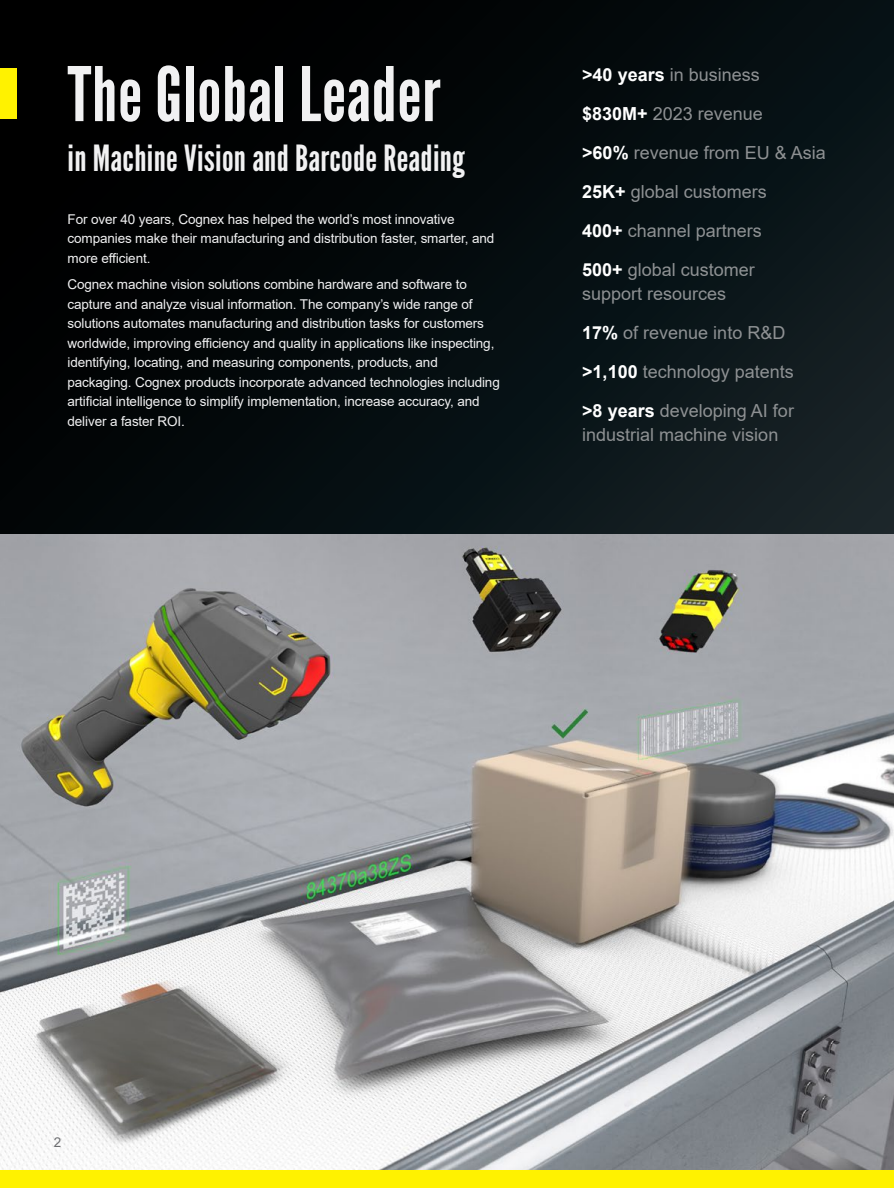
<style>
.page{position:relative;width:894px;height:1188px;background:#fff}
.page>*{position:absolute;margin:0;border:0;box-sizing:border-box;transform-origin:0 0}
.t1{font:75px "League Gothic";letter-spacing:.01em;color:#f1f1f2}
.t2{font:36px "League Gothic";letter-spacing:.01em;color:#f1f1f2}
.t3{font:18px/39px "Arial";color:#8e9193}
.t4{font:13.5px/19.5px "Arial";letter-spacing:-.01em;color:#f1f1f2}
.t5{font:13.5px "Arial";color:#6d6e71}
.s1{font-weight:700;color:#fff}
</style>
<div class="page">
<hr style="left:893px;top:0;width:1px;height:237px;background:#000">
<div style="left:0;top:0;width:893px;height:1188px;background:linear-gradient(to right,#000,#0e1a1f)"></div>
<img style="left:0;top:535px;width:893px;height:636px">
<div style="left:0;top:68px;width:16px;height:51px;background:#fff200"></div>
<hr style="left:893px;top:68px;width:1px;height:41px;background:#fff200">
<div style="left:0;top:1171px;width:893px;height:17px;background:#fff200"></div>
<h1 class="t1" style="left:68px;top:50px;width:374px">The Global Leader</h1>
<h2 class="t2" style="left:68px;top:136px;width:398px">in Machine Vision and Barcode Reading</h2>
<p class="t4" style="left:68px;top:209px;width:428px">For over 40 years, Cognex has helped the world’s most innovative companies make their manufacturing and distribution faster, smarter, and more efficient.</p>
<p class="t4" style="left:68px;top:275px;width:433px">Cognex machine vision solutions combine hardware and software to capture and analyze visual information. The company’s wide range of solutions automates manufacturing and distribution tasks for customers worldwide, improving efficiency and quality in applications like inspecting, identifying, locating, and measuring components, products, and packaging. Cognex products incorporate advanced technologies including artificial intelligence to simplify implementation, increase accuracy, and deliver a faster ROI.</p>
<h3 class="t3" style="left:582px;top:55px;width:245px"><span class="s1">&gt;40 years</span> in business <span class="s1">$830M+</span> 2023 revenue<br><span class="s1">&gt;60%</span> revenue from EU &amp; Asia<br><span class="s1">25K+</span> global customers<br><span class="s1">400+</span> channel partners<br><span class="s1">500+</span> global customer</h3>
<h3 class="t3" style="left:582px;top:274px;width:213px">support resources<br><span class="s1">17%</span> of revenue into R&amp;D <span class="s1">&gt;1,100</span> technology patents <span class="s1">&gt;8 years</span> developing AI for</h3>
<h3 class="t3" style="left:582px;top:415px;width:198px">industrial machine vision</h3>
<p class="t5" style="left:54px;top:1133px;width:9px">2</p>
</div>
